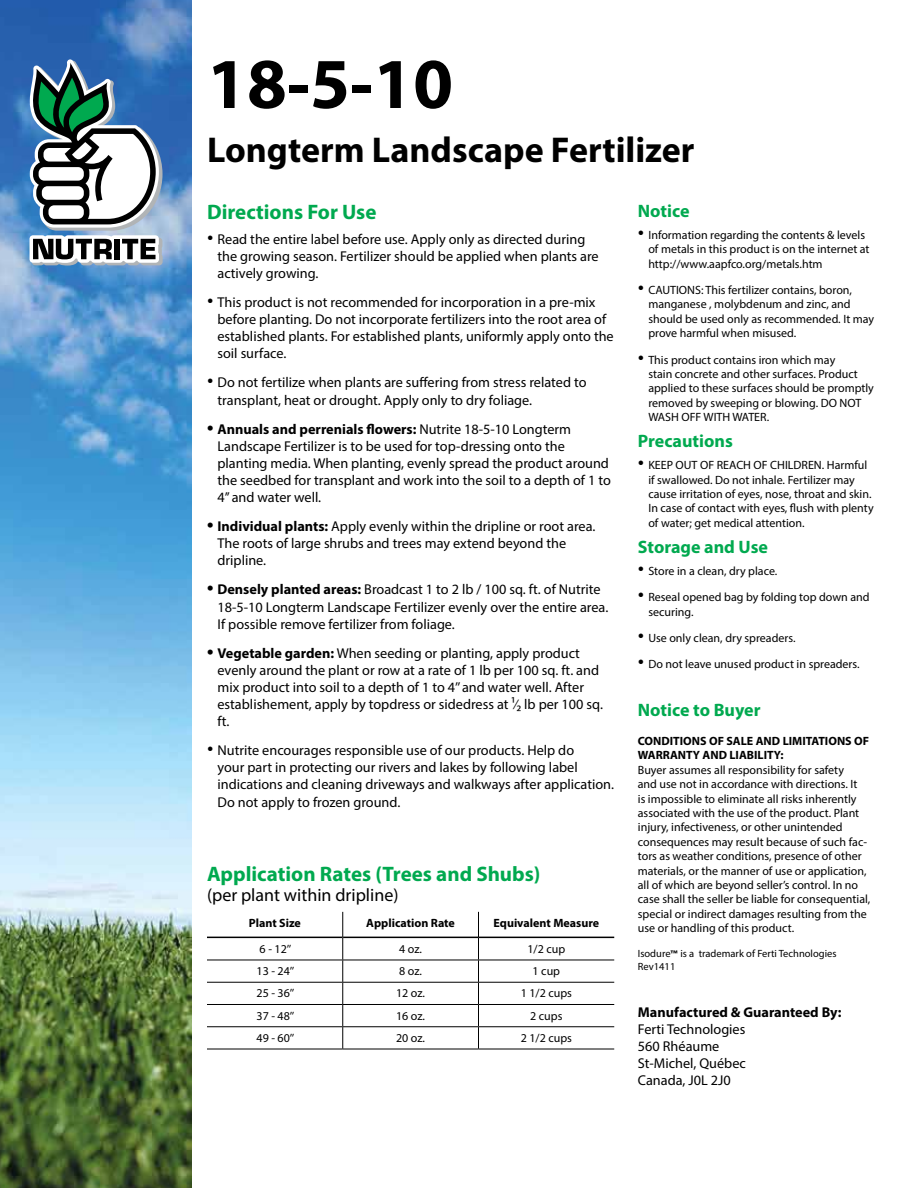
<style>
.page{position:relative;width:918px;height:1188px;background:#fff}
.page>*{position:absolute;margin:0;border:0;box-sizing:border-box;transform-origin:0 0}
.t1{font:700 72px "Myriad Pro";color:#000}
.t2{font:700 36px "Myriad Pro";color:#000}
.t3{font:700 21px "Myriad Pro";color:#00a94f}
.t4{font:700 18px "Myriad Pro";color:#00a94f}
.t5{font:18px "Myriad Pro";color:#000}
.t6{font:14.25px/17.1px "Myriad Pro";color:#000}
.t7{font:700 14.25px "Myriad Pro";color:#000}
.t8{font:12px/14.4px "Myriad Pro";color:#000}
.t9{font:700 12px/14.4px "Myriad Pro";color:#000}
.t10{font:10.5px/12.6px "Myriad Pro";color:#000}
.s1{font-family:"Calisto";font-size:18px}
.s2{font-family:"Calibri";font-weight:700}
.s3{font-family:"Calis MT Bol";font-size:18px}
.s4{font-weight:700}
</style>
<div class="page">
<img style="left:0;top:0;width:191px;height:1188px">
<svg style="left:30px;top:59px;width:133px;height:207px"></svg>
<hr style="left:207px;top:960px;width:136px;height:1px;background:#000">
<hr style="left:343px;top:960px;width:135px;height:1px;background:#000">
<hr style="left:478px;top:960px;width:136px;height:1px;background:#000">
<hr style="left:207px;top:982px;width:136px;height:1px;background:#000">
<hr style="left:343px;top:982px;width:135px;height:1px;background:#000">
<hr style="left:478px;top:982px;width:136px;height:1px;background:#000">
<hr style="left:207px;top:1004px;width:136px;height:1px;background:#000">
<hr style="left:343px;top:1004px;width:135px;height:1px;background:#000">
<hr style="left:478px;top:1004px;width:136px;height:1px;background:#000">
<hr style="left:207px;top:1026px;width:136px;height:1px;background:#000">
<hr style="left:343px;top:1026px;width:135px;height:1px;background:#000">
<hr style="left:478px;top:1026px;width:136px;height:1px;background:#000">
<hr style="left:207px;top:1049px;width:136px;height:1px;background:#000">
<hr style="left:343px;top:1049px;width:135px;height:1px;background:#000">
<hr style="left:478px;top:1049px;width:136px;height:1px;background:#000">
<hr style="left:207px;top:937px;width:135px;height:1px;background:#000">
<hr style="left:343px;top:937px;width:135px;height:1px;background:#000">
<hr style="left:479px;top:937px;width:135px;height:1px;background:#000">
<svg style="left:342px;top:912px;width:1px;height:137px"></svg>
<svg style="left:478px;top:912px;width:1px;height:137px"></svg>
<h1 class="t1" style="left:207px;top:37px;width:248px">18-5-10</h1>
<h2 class="t2" style="left:207px;top:126px;width:489px">Longterm Landscape Fertilizer</h2>
<p class="t4" style="left:638px;top:199px;width:53px">Notice</p>
<p class="t8" style="left:648px;top:227px;width:223px;text-indent:-10px"><span class="s1">•</span> Information regarding the contents &amp; levels of metals in this product is on the internet at http://www.aapfco.org/metals.htm</p>
<p class="t8" style="left:648px;top:283px;width:227px;text-indent:-10px"><span class="s1">•</span> CAUTIONS: This fertilizer contains, boron, manganese , molybdenum and zinc, and should be used only as recommended. It may prove harmful when misused.</p>
<p class="t8" style="left:648px;top:352px;width:227px;text-indent:-10px"><span class="s1">•</span> This product contains iron which may<br>stain concrete and other surfaces. Product applied to these surfaces should be promptly removed by sweeping or blowing. DO NOT WASH OFF WITH WATER.</p>
<p class="t4" style="left:638px;top:429px;width:96px">Precautions</p>
<p class="t8" style="left:648px;top:458px;width:227px;text-indent:-10px"><span class="s1">•</span> KEEP OUT OF REACH OF CHILDREN. Harmful if swallowed. Do not inhale. Fertilizer may cause irritation of eyes, nose, throat and skin.<br>In case of contact with eyes, flush with plenty of water; get medical attention.</p>
<p class="t4" style="left:638px;top:535px;width:132px">Storage and Use</p>
<p class="t8" style="left:638px;top:563px;width:141px"><span class="s1">•</span> Store in a clean, dry place.</p>
<p class="t8" style="left:648px;top:590px;width:223px;text-indent:-10px"><span class="s1">•</span> Reseal opened bag by folding top down and securing.</p>
<p class="t8" style="left:638px;top:631px;width:159px"><span class="s1">•</span> Use only clean, dry spreaders.</p>
<p class="t8" style="left:638px;top:657px;width:223px"><span class="s1">•</span> Do not leave unused product in spreaders.</p>
<p class="t4" style="left:638px;top:698px;width:124px">Notice to Buyer</p>
<p class="t9" style="left:638px;top:733px;width:233px">CONDITIONS OF SALE AND LIMITATIONS OF<br>WARRANTY AND LIABILITY:</p>
<p class="t8" style="left:638px;top:762px;width:234px">Buyer assumes all responsibility for safety<br>and use not in accordance with directions. It<br>is impossible to eliminate all risks inherently associated with the use of the product. Plant injury, infectiveness, or other unintended consequences may result because of such fac&shy;tors as weather conditions, presence of other materials, or the manner of use or application, all of which are beyond seller’s control. In no case shall the seller be liable for consequential, special or indirect damages resulting from the use or handling of this product.</p>
<p class="t10" style="left:638px;top:947px;width:200px">Isodure<span class="s2">™</span> is a trademark of Ferti Technologies<br>Rev1411</p>
<p class="t7" style="left:638px;top:1003px;width:205px">Manufactured &amp; Guaranteed By:</p>
<p class="t6" style="left:638px;top:1020px;width:110px">Ferti Technologies<br>560 Rhéaume<br>St-Michel, Québec<br>Canada, J0L 2J0</p>
<h3 class="t3" style="left:207px;top:198px;width:171px">Directions For Use</h3>
<p class="t6" style="left:218px;top:230px;width:383px;text-indent:-10px"><span class="s1">•</span> Read the entire label before use. Apply only as directed during the growing season. Fertilizer should be applied when plants are actively growing.</p>
<p class="t6" style="left:218px;top:293px;width:398px;text-indent:-10px"><span class="s1">•</span> This product is not recommended for incorporation in a pre-mix before planting. Do not incorporate fertilizers into the root area of established plants. For established plants, uniformly apply onto the soil surface.</p>
<p class="t6" style="left:218px;top:374px;width:371px;text-indent:-10px"><span class="s1">•</span> Do not fertilize when plants are suffering from stress related to transplant, heat or drought. Apply only to dry foliage.</p>
<p class="t6" style="left:218px;top:420px;width:395px;text-indent:-10px"><span class="s3">•</span> <span class="s4">Annuals and perrenials flowers:</span> Nutrite 18-5-10 Longterm Landscape Fertilizer is to be used for top-dressing onto the planting media. When planting, evenly spread the product around the seedbed for transplant and work into the soil to a depth of 1 to 4’’ and water well.</p>
<p class="t6" style="left:218px;top:518px;width:379px;text-indent:-10px"><span class="s3">•</span> <span class="s4">Individual plants:</span> Apply evenly within the dripline or root area.<br>The roots of large shrubs and trees may extend beyond the dripline.</p>
<p class="t6" style="left:218px;top:581px;width:392px;text-indent:-10px"><span class="s3">•</span> <span class="s4">Densely planted areas:</span> Broadcast 1 to 2 lb / 100 sq. ft. of Nutrite<br>18-5-10 Longterm Landscape Fertilizer evenly over the entire area.<br>If possible remove fertilizer from foliage.</p>
<p class="t6" style="left:218px;top:644px;width:387px;text-indent:-10px"><span class="s3">•</span> <span class="s4">Vegetable garden:</span> When seeding or planting, apply product evenly around the plant or row at a rate of 1 lb per 100 sq. ft. and mix product into soil to a depth of 1 to 4’’ and water well. After establishement, apply by topdress or sidedress at ¹⁄₂ lb per 100 sq. ft.</p>
<p class="t6" style="left:218px;top:742px;width:398px;text-indent:-10px"><span class="s1">•</span> Nutrite encourages responsible use of our products. Help do<br>your part in protecting our rivers and lakes by following label indications and cleaning driveways and walkways after application.<br>Do not apply to frozen ground.</p>
<h3 class="t3" style="left:207px;top:860px;width:335px">Application Rates (Trees and Shubs)</h3>
<p class="t5" style="left:207px;top:884px;width:193px">(per plant within dripline)</p>
<p class="t9" style="left:249px;top:915px;width:54px">Plant Size</p>
<p class="t9" style="left:366px;top:915px;width:90px">Application Rate</p>
<p class="t9" style="left:494px;top:915px;width:107px">Equivalent Measure</p>
<p class="t8" style="left:260px;top:941px;width:33px">6 - 12’’</p>
<p class="t8" style="left:399px;top:941px;width:24px">4 oz.</p>
<p class="t8" style="left:527px;top:941px;width:39px">1/2 cup</p>
<p class="t8" style="left:257px;top:964px;width:39px">13 - 24’’</p>
<p class="t8" style="left:399px;top:964px;width:24px">8 oz.</p>
<p class="t8" style="left:533px;top:964px;width:29px">1 cup</p>
<p class="t8" style="left:257px;top:986px;width:39px">25 - 36’’</p>
<p class="t8" style="left:396px;top:986px;width:30px">12 oz.</p>
<p class="t8" style="left:521px;top:986px;width:53px">1 1/2 cups</p>
<p class="t8" style="left:257px;top:1008px;width:39px">37 - 48’’</p>
<p class="t8" style="left:396px;top:1008px;width:30px">16 oz.</p>
<p class="t8" style="left:530px;top:1008px;width:34px">2 cups</p>
<p class="t8" style="left:257px;top:1030px;width:39px">49 - 60’’</p>
<p class="t8" style="left:396px;top:1030px;width:30px">20 oz.</p>
<p class="t8" style="left:521px;top:1030px;width:53px">2 1/2 cups</p>
</div>
